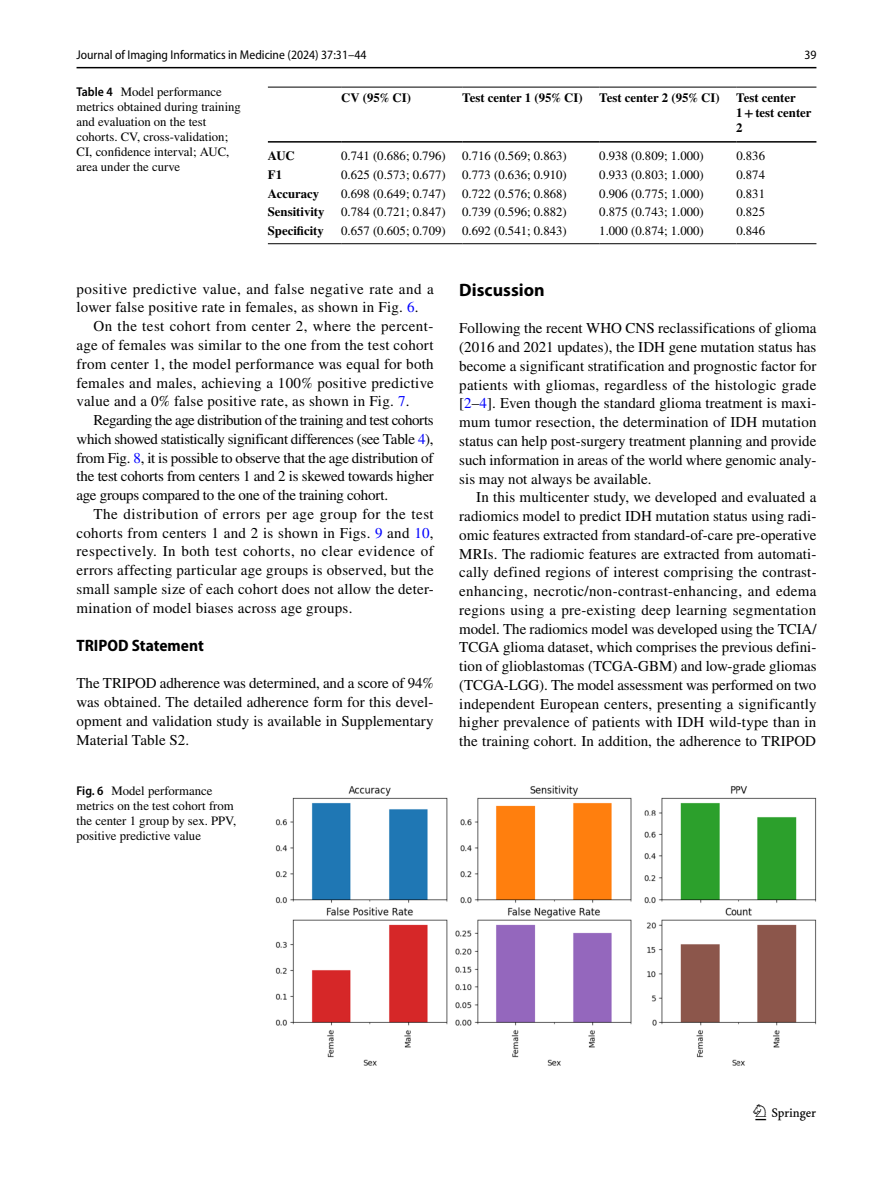
<style>
.page{position:relative;width:893px;height:1187px;background:#fff}
.page>*{position:absolute;margin:0;border:0;box-sizing:border-box;transform-origin:0 0}
.t1{font:22.5px "Springnew Regular 3";color:#000}
.t2{font:700 18px "Myriad Pro";color:#000}
.t3{font:700 semi-condensed 16.5px "Myriad Pro";color:#000}
.t4{font:15px/18.8px "STIX";letter-spacing:.005em;color:#000;text-align:justify}
.t5{font:12.75px/15px "STIX";color:#000}
.t6{font:700 12.75px/15px "STIX";color:#000}
.t7{font:semi-condensed 12.75px "Myriad Pro";color:#000}
.s1{font-family:"Myriad Pro";font-weight:600;font-stretch:semi-condensed}
.s2{color:#00f}
</style>
<div class="page">
<hr style="left:77px;top:67px;width:739px;height:1px;background:#000">
<hr style="left:268px;top:87px;width:73px;height:1px;background:#000">
<hr style="left:268px;top:141px;width:73px;height:2px;background:#000">
<hr style="left:341px;top:87px;width:121px;height:1px;background:#000">
<hr style="left:341px;top:141px;width:121px;height:2px;background:#000">
<hr style="left:462px;top:87px;width:137px;height:1px;background:#000">
<hr style="left:462px;top:141px;width:137px;height:2px;background:#000">
<hr style="left:599px;top:87px;width:137px;height:1px;background:#000">
<hr style="left:599px;top:141px;width:137px;height:2px;background:#000">
<hr style="left:736px;top:87px;width:80px;height:1px;background:#000">
<hr style="left:736px;top:141px;width:80px;height:2px;background:#000">
<hr style="left:268px;top:243px;width:73px;height:1px;background:#000">
<hr style="left:341px;top:243px;width:121px;height:1px;background:#000">
<hr style="left:462px;top:243px;width:137px;height:1px;background:#000">
<hr style="left:599px;top:243px;width:137px;height:1px;background:#000">
<hr style="left:736px;top:243px;width:80px;height:1px;background:#000">
<img style="left:275px;top:785px;width:541px;height:280px">
<p class="t7" style="left:77px;top:48px;width:291px">Journal of Imaging Informatics in Medicine (2024) 37:31–44</p>
<p class="t7" style="left:804px;top:48px;width:14px">39</p>
<p class="t5" style="left:77px;top:85px;width:166px"><span class="s1">Table 4</span> Model performance metrics obtained during training and evaluation on the test cohorts. CV, cross-validation;<br>CI, confidence interval; AUC, area under the curve</p>
<p class="t6" style="left:341px;top:90px;width:71px">CV (95% CI)</p>
<p class="t6" style="left:462px;top:90px;width:122px">Test center 1 (95% CI)</p>
<p class="t6" style="left:599px;top:90px;width:122px">Test center 2 (95% CI)</p>
<p class="t6" style="left:736px;top:90px;width:77px">Test center<br>1+test center<br>2</p>
<p class="t6" style="left:268px;top:148px;width:28px">AUC</p>
<p class="t5" style="left:341px;top:149px;width:106px">0.741 (0.686; 0.796)</p>
<p class="t5" style="left:462px;top:149px;width:106px">0.716 (0.569; 0.863)</p>
<p class="t5" style="left:599px;top:149px;width:106px">0.938 (0.809; 1.000)</p>
<p class="t5" style="left:736px;top:149px;width:30px">0.836</p>
<p class="t6" style="left:268px;top:167px;width:16px">F1</p>
<p class="t5" style="left:341px;top:168px;width:106px">0.625 (0.573; 0.677)</p>
<p class="t5" style="left:462px;top:168px;width:106px">0.773 (0.636; 0.910)</p>
<p class="t5" style="left:599px;top:168px;width:106px">0.933 (0.803; 1.000)</p>
<p class="t5" style="left:736px;top:168px;width:30px">0.874</p>
<p class="t6" style="left:268px;top:186px;width:53px">Accuracy</p>
<p class="t5" style="left:341px;top:187px;width:106px">0.698 (0.649; 0.747)</p>
<p class="t5" style="left:462px;top:187px;width:106px">0.722 (0.576; 0.868)</p>
<p class="t5" style="left:599px;top:187px;width:106px">0.906 (0.775; 1.000)</p>
<p class="t5" style="left:736px;top:187px;width:30px">0.831</p>
<p class="t6" style="left:268px;top:204px;width:58px">Sensitivity</p>
<p class="t5" style="left:341px;top:205px;width:106px">0.784 (0.721; 0.847)</p>
<p class="t5" style="left:462px;top:205px;width:106px">0.739 (0.596; 0.882)</p>
<p class="t5" style="left:599px;top:205px;width:106px">0.875 (0.743; 1.000)</p>
<p class="t5" style="left:736px;top:205px;width:30px">0.825</p>
<p class="t6" style="left:268px;top:223px;width:57px">Specificity</p>
<p class="t5" style="left:341px;top:224px;width:106px">0.657 (0.605; 0.709)</p>
<p class="t5" style="left:462px;top:224px;width:106px">0.692 (0.541; 0.843)</p>
<p class="t5" style="left:599px;top:224px;width:106px">1.000 (0.874; 1.000)</p>
<p class="t5" style="left:736px;top:224px;width:30px">0.846</p>
<p class="t4" style="left:77px;top:280px;width:359px">positive predictive value, and false negative rate and a lower false positive rate in females, as shown in Fig. <span class="s2">6</span>.</p>
<p class="t4" style="left:77px;top:318px;width:359px;text-indent:17px">On the test cohort from center 2, where the percent&shy;age of females was similar to the one from the test cohort from center 1, the model performance was equal for both females and males, achieving a 100% positive predictive value and a 0% false positive rate, as shown in Fig. <span class="s2">7</span>.</p>
<p class="t4" style="left:77px;top:411px;width:359px;text-indent:17px">Regarding the age distribution of the training and test cohorts which showed statistically significant differences (see Table <span class="s2">4</span>), from Fig. <span class="s2">8</span>, it is possible to observe that the age distribution of the test cohorts from centers 1 and 2 is skewed towards higher age groups compared to the one of the training cohort.</p>
<p class="t4" style="left:77px;top:505px;width:359px;text-indent:17px">The distribution of errors per age group for the test cohorts from centers 1 and 2 is shown in Figs. <span class="s2">9</span> and <span class="s2">10</span>, respectively. In both test cohorts, no clear evidence of errors affecting particular age groups is observed, but the small sample size of each cohort does not allow the deter&shy;mination of model biases across age groups.</p>
<p class="t3" style="left:77px;top:636px;width:129px">TRIPOD Statement</p>
<p class="t4" style="left:77px;top:675px;width:359px">The TRIPOD adherence was determined, and a score of 94% was obtained. The detailed adherence form for this devel&shy;opment and validation study is available in Supplementary Material Table S2.</p>
<p class="t5" style="left:77px;top:784px;width:161px"><span class="s1">Fig. 6</span> Model performance metrics on the test cohort from the center 1 group by sex. PPV, positive predictive value</p>
<p class="t2" style="left:459px;top:278px;width:87px">Discussion</p>
<p class="t4" style="left:459px;top:320px;width:359px">Following the recent WHO CNS reclassifications of glioma (2016 and 2021 updates), the IDH gene mutation status has become a significant stratification and prognostic factor for patients with gliomas, regardless of the histologic grade [<span class="s2">2</span>–<span class="s2">4</span>]. Even though the standard glioma treatment is maxi&shy;mum tumor resection, the determination of IDH mutation status can help post-surgery treatment planning and provide such information in areas of the world where genomic analy&shy;sis may not always be available.</p>
<p class="t4" style="left:459px;top:489px;width:359px;text-indent:17px">In this multicenter study, we developed and evaluated a radiomics model to predict IDH mutation status using radi&shy;omic features extracted from standard-of-care pre-operative MRIs. The radiomic features are extracted from automati&shy;cally defined regions of interest comprising the contrast&shy;enhancing, necrotic/non-contrast-enhancing, and edema regions using a pre-existing deep learning segmentation model. The radiomics model was developed using the TCIA/ TCGA glioma dataset, which comprises the previous defini&shy;tion of glioblastomas (TCGA-GBM) and low-grade gliomas (TCGA-LGG). The model assessment was performed on two independent European centers, presenting a significantly higher prevalence of patients with IDH wild-type than in the training cohort. In addition, the adherence to TRIPOD</p>
<h1 class="t1" style="left:755px;top:1104px;width:62px">1 3</h1>
</div>
